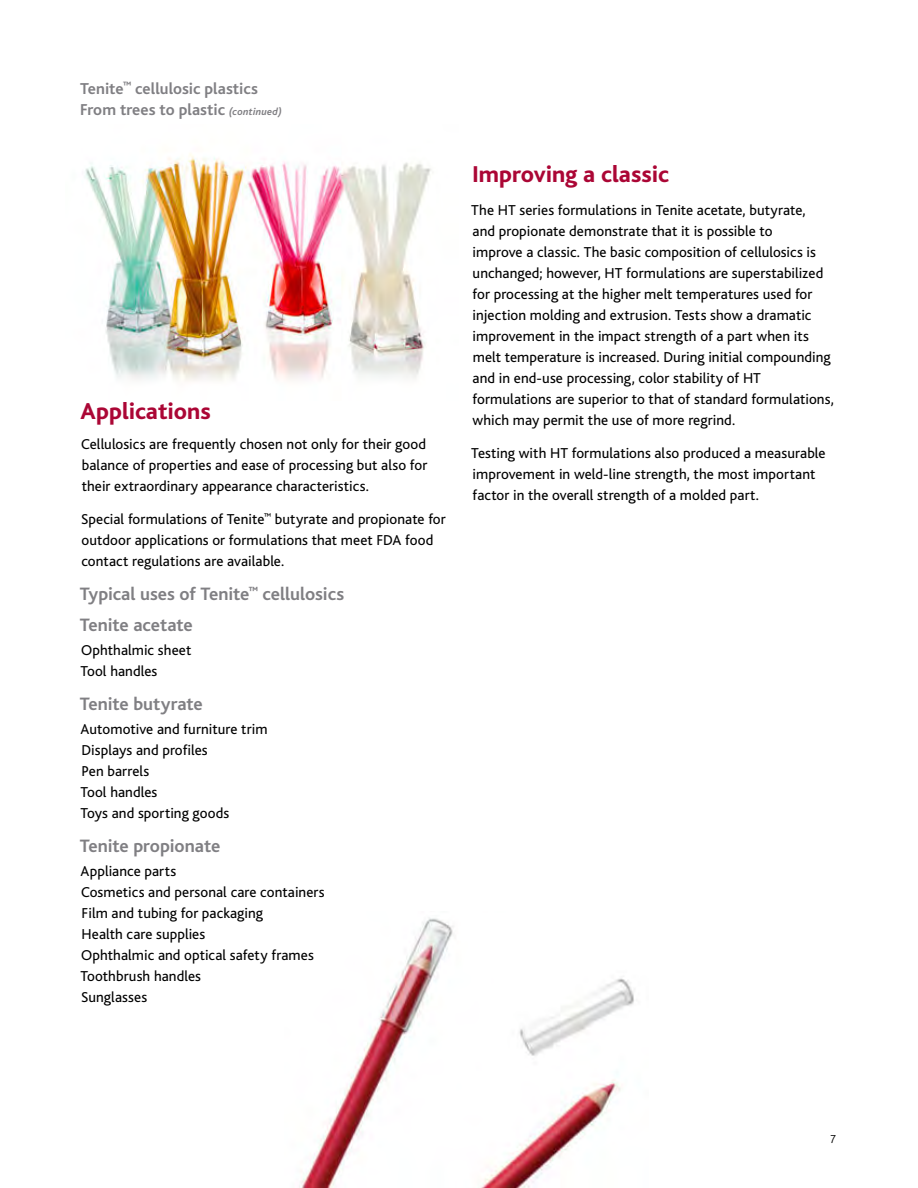
<style>
.page{position:relative;width:918px;height:1188px;background:#fff}
.page>*{position:absolute;margin:0;border:0;box-sizing:border-box;transform-origin:0 0}
.Body_Copy{font:800 24px "Bliss";color:#ab0635}
.Heads{font:800 24px "Bliss";color:#ab0635}
.Sub_Heads{font:700 18.75px "Bliss";letter-spacing:-.005em;color:#807f83}
.page_ID{font:700 16.5px/21.8px "Bliss";color:#807f83}
.Body_Copy-2{font:15px/21px "Bliss";letter-spacing:.005em;color:#000}
.t1{font:300 12px "Bliss";color:#000}
.s1{font-style:italic;font-size:10.5px}
</style>
<div class="page">
<img style="left:85px;top:153px;width:346px;height:228px">
<img style="left:299px;top:918px;width:335px;height:270px">
<p class="page_ID" style="left:80px;top:78px;width:203px">Tenite<sup>™</sup> cellulosic plastics<br>From trees to plastic <span class="s1">(continued)</span></p>
<p class="Heads" style="left:81px;top:399px;width:132px">Applications</p>
<p class="Body_Copy-2" style="left:81px;top:434px;width:348px;text-align:justify">Cellulosics are frequently chosen not only for their good balance of properties and ease of processing but also for their extraordinary appearance characteristics.</p>
<p class="Body_Copy-2" style="left:81px;top:509px;width:366px">Special formulations of Tenite<sup>™</sup> butyrate and propionate for outdoor applications or formulations that meet FDA food contact regulations are available.</p>
<p class="Sub_Heads" style="left:80px;top:584px;width:266px">Typical uses of Tenite<sup>™</sup> cellulosics</p>
<p class="Sub_Heads" style="left:80px;top:615px;width:115px">Tenite acetate</p>
<p class="Body_Copy-2" style="left:80px;top:640px;width:113px">Ophthalmic sheet<br>Tool handles</p>
<p class="Sub_Heads" style="left:80px;top:694px;width:125px">Tenite butyrate</p>
<p class="Body_Copy-2" style="left:80px;top:719px;width:189px">Automotive and furniture trim<br>Displays and profiles<br>Pen barrels<br>Tool handles<br>Toys and sporting goods</p>
<p class="Sub_Heads" style="left:80px;top:836px;width:142px">Tenite propionate</p>
<p class="Body_Copy-2" style="left:80px;top:861px;width:246px">Appliance parts<br>Cosmetics and personal care containers<br>Film and tubing for packaging<br>Health care supplies<br>Ophthalmic and optical safety frames<br>Toothbrush handles<br>Sunglasses</p>
<p class="Body_Copy" style="left:472px;top:162px;width:198px">Improving a classic</p>
<p class="Body_Copy-2" style="left:471px;top:200px;width:364px">The HT series formulations in Tenite acetate, butyrate,<br>and propionate demonstrate that it is possible to<br>improve a classic. The basic composition of cellulosics is unchanged; however, HT formulations are superstabilized for processing at the higher melt temperatures used for injection molding and extrusion. Tests show a dramatic improvement in the impact strength of a part when its melt temperature is increased. During initial compounding and in end-use processing, color stability of HT formulations are superior to that of standard formulations, which may permit the use of more regrind.</p>
<p class="Body_Copy-2" style="left:471px;top:443px;width:356px">Testing with HT formulations also produced a measurable improvement in weld-line strength, the most important factor in the overall strength of a molded part.</p>
<p class="t1" style="left:830px;top:1133px;width:8px">7</p>
</div>
